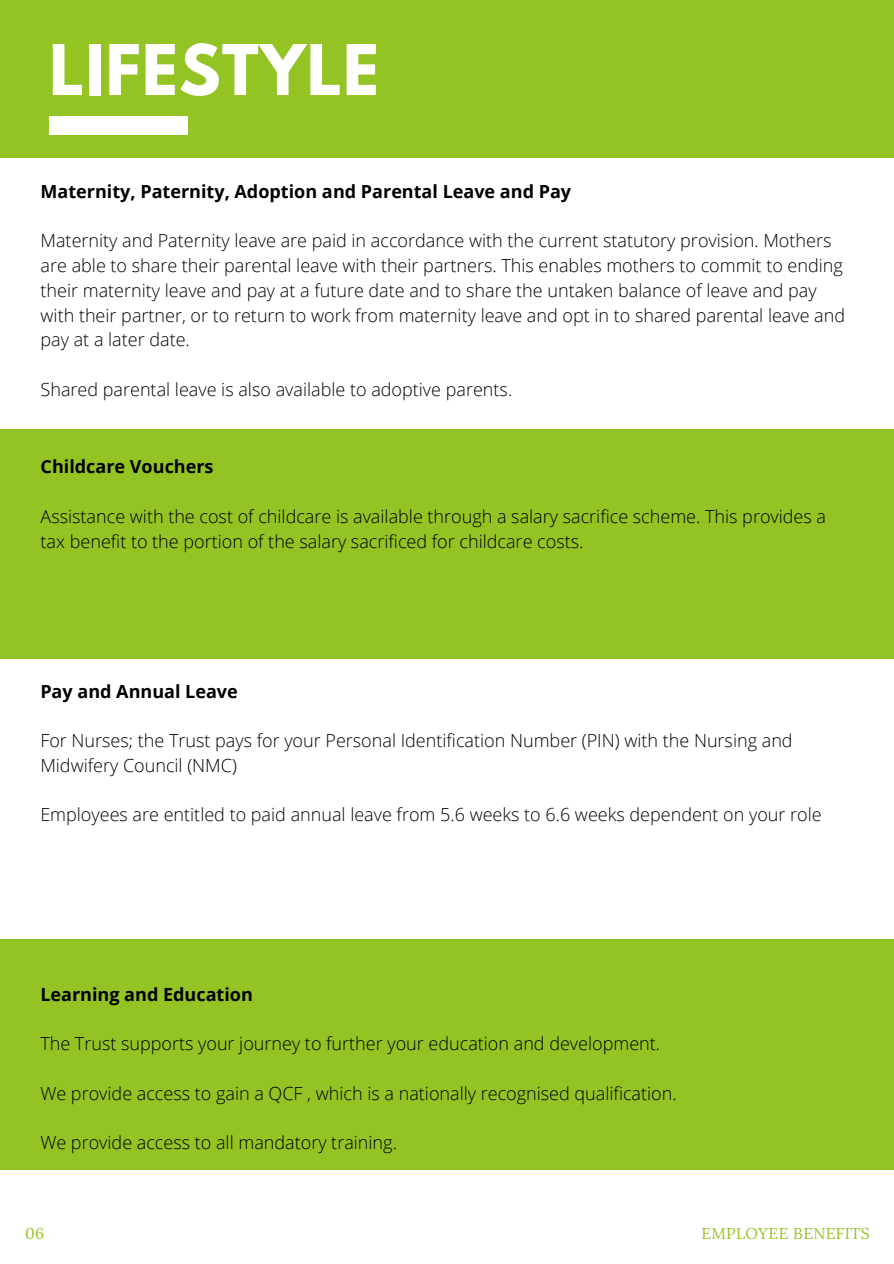
<style>
.page{position:relative;width:894px;height:1264px;background:#fff}
.page>*{position:absolute;margin:0;border:0;box-sizing:border-box;transform-origin:0 0}
.t1{font:700 61.8px "League Spartan";letter-spacing:.02em;color:#fff}
.t2{font:300 18px/24.8px "Open Sans";color:#000}
.t3{font:700 18px "Open Sans";color:#000}
.t4{font:15.75px "Lora";letter-spacing:.02em;color:#93c423}
</style>
<div class="page">
<div style="left:0;top:0;width:893px;height:157px;background:#93c423"></div>
<div style="left:49px;top:116px;width:139px;height:18px;background:#fff"></div>
<div style="left:0;top:429px;width:893px;height:229px;background:#93c423"></div>
<div style="left:0;top:939px;width:893px;height:230px;background:#93c423"></div>
<p class="t1" style="left:49px;top:39px;width:331px">LIFESTYLE</p>
<p class="t3" style="left:41px;top:178px;width:532px">Maternity, Paternity, Adoption and Parental Leave and Pay</p>
<p class="t2" style="left:41px;top:228px;width:805px">Maternity and Paternity leave are paid in accordance with the current statutory provision. Mothers are able to share their parental leave with their partners. This enables mothers to commit to ending their maternity leave and pay at a future date and to share the untaken balance of leave and pay with their partner, or to return to work from maternity leave and opt in to shared parental leave and pay at a later date.</p>
<p class="t2" style="left:41px;top:376px;width:473px">Shared parental leave is also available to adoptive parents.</p>
<p class="t3" style="left:41px;top:454px;width:174px">Childcare Vouchers</p>
<p class="t2" style="left:41px;top:503px;width:786px">Assistance with the cost of childcare is available through a salary sacrifice scheme. This provides a tax benefit to the portion of the salary sacrificed for childcare costs.</p>
<p class="t3" style="left:40px;top:678px;width:199px">Pay and Annual Leave</p>
<p class="t2" style="left:40px;top:727px;width:753px">For Nurses; the Trust pays for your Personal Identification Number (PIN) with the Nursing and<br>Midwifery Council (NMC)</p>
<p class="t2" style="left:40px;top:802px;width:782px">Employees are entitled to paid annual leave from 5.6 weeks to 6.6 weeks dependent on your role</p>
<p class="t3" style="left:40px;top:981px;width:214px">Learning and Education</p>
<p class="t2" style="left:40px;top:1030px;width:621px">The Trust supports your journey to further your education and development.</p>
<p class="t2" style="left:40px;top:1080px;width:637px">We provide access to gain a QCF , which is a nationally recognised qualification.</p>
<p class="t2" style="left:40px;top:1129px;width:358px">We provide access to all mandatory training.</p>
<p class="t4" style="left:25px;top:1222px;width:21px">06</p>
<p class="t4" style="left:701px;top:1222px;width:170px">EMPLOYEE BENEFITS</p>
</div>
